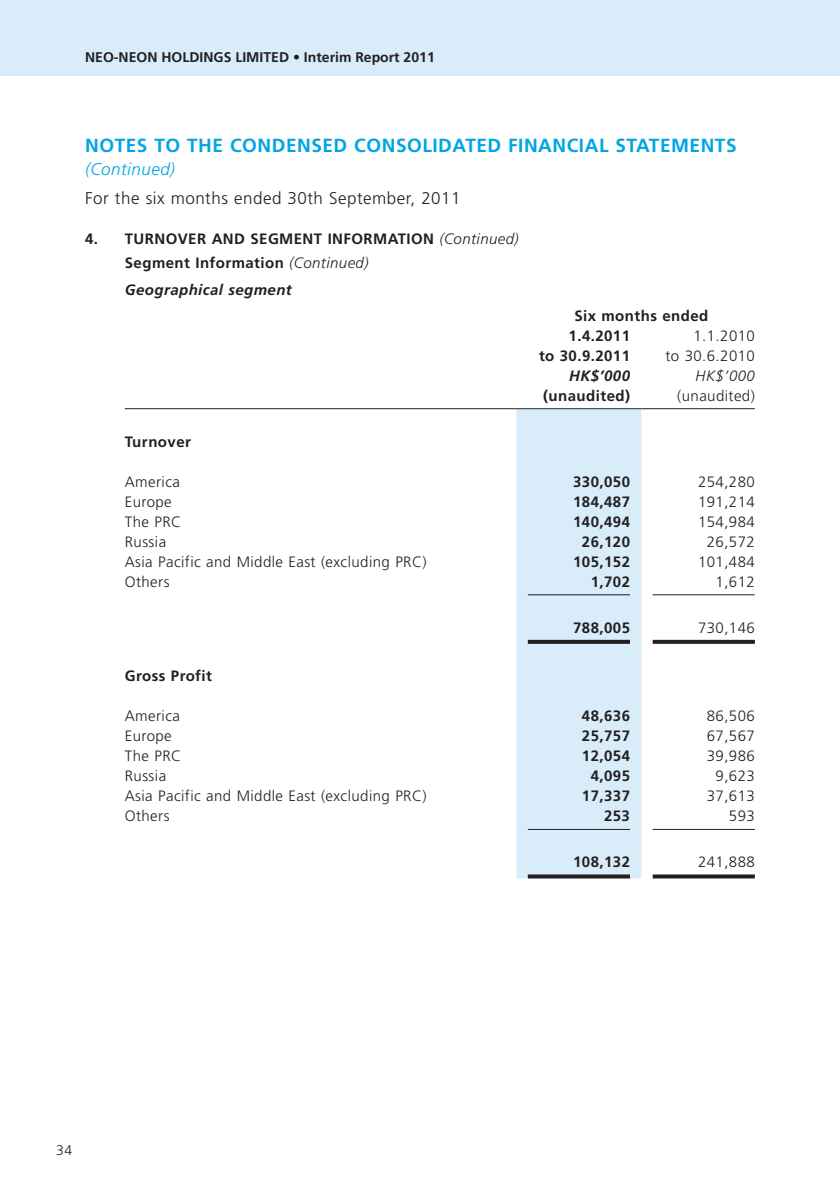
<style>
.page{position:relative;width:840px;height:1191px;background:#fff}
.page>*{position:absolute;margin:0;border:0;box-sizing:border-box;transform-origin:0 0}
.t1{font:700 19px "Frutiger LT Std";letter-spacing:.03em;color:#00a5e3}
.t2{font:300 17px/29px "Frutiger LT Std";letter-spacing:.03em;color:#231f20}
.t3{font:300 15px/20px "Frutiger LT Std";letter-spacing:.03em;color:#231f20;text-align:right}
.t4{font:700 15px/24.6px "Frutiger LT Std";letter-spacing:.03em;color:#231f20}
.t5{font:italic 700 15px "Frutiger LT Std";letter-spacing:.03em;color:#231f20}
.t6{font:italic 300 15px "Frutiger LT Std";color:#231f20}
.t7{font:700 14px "Frutiger LT Std";color:#231f20}
.t8{font:300 14px "Frutiger LT Std";color:#231f20}
.s1{font-style:italic;color:#00a5e3}
.s2{font-weight:300;font-style:italic}
</style>
<div class="page">
<div style="left:0;top:0;width:839px;height:76px;background:#d8edf9"></div>
<div style="left:516px;top:409px;width:125px;height:469px;background:#d8edf9"></div>
<hr style="left:125px;top:408px;width:391px;height:1px;background:#231f20">
<hr style="left:516px;top:408px;width:125px;height:1px;background:#231f20">
<hr style="left:641px;top:408px;width:113px;height:1px;background:#231f20">
<hr style="left:527px;top:594px;width:102px;height:1px;background:#231f20">
<hr style="left:652px;top:594px;width:102px;height:1px;background:#231f20">
<svg style="left:527px;top:640px;width:102px;height:4px"></svg>
<svg style="left:652px;top:640px;width:102px;height:4px"></svg>
<hr style="left:527px;top:829px;width:102px;height:1px;background:#231f20">
<hr style="left:652px;top:829px;width:102px;height:1px;background:#231f20">
<svg style="left:527px;top:874px;width:102px;height:4px"></svg>
<svg style="left:652px;top:874px;width:102px;height:4px"></svg>
<p class="t7" style="left:85px;top:49px;width:351px">NEO-NEON HOLDINGS LIMITED • Interim Report 2011</p>
<p class="t1" style="left:85px;top:134px;width:652px">NOTES TO THE CONDENSED CONSOLIDATED FINANCIAL STATEMENTS</p>
<p class="t2" style="left:85px;top:154px;width:377px"><span class="s1">(Continued)<br></span>For the six months ended 30th September, 2011</p>
<p class="t4" style="left:125px;top:226px;width:395px;text-indent:-40px">4. TURNOVER AND SEGMENT INFORMATION <span class="s2">(Continued)<br></span>Segment Information <span class="s2">(Continued)</span></p>
<p class="t5" style="left:125px;top:281px;width:168px">Geographical segment</p>
<p class="t4" style="left:574px;top:303px;width:135px">Six months ended</p>
<p class="t4" style="left:568px;top:323px;width:63px">1.4.2011</p>
<p class="t4" style="left:538px;top:343px;width:92px">to 30.9.2011</p>
<p class="t3" style="left:665px;top:326px;width:91px">1.1.2010<br>to 30.6.2010</p>
<p class="t5" style="left:568px;top:366px;width:62px">HK$’000</p>
<p class="t6" style="left:695px;top:367px;width:61px">HK$’000</p>
<p class="t4" style="left:543px;top:383px;width:88px">(unaudited)</p>
<p class="t3" style="left:676px;top:386px;width:79px">(unaudited)</p>
<p class="t4" style="left:125px;top:429px;width:68px">Turnover</p>
<p class="t3" style="left:125px;top:472px;width:57px">America</p>
<p class="t4" style="left:573px;top:469px;width:58px">330,050</p>
<p class="t3" style="left:697px;top:472px;width:58px">254,280</p>
<p class="t3" style="left:125px;top:492px;width:48px">Europe</p>
<p class="t4" style="left:573px;top:489px;width:58px">184,487</p>
<p class="t3" style="left:697px;top:492px;width:58px">191,214</p>
<p class="t3" style="left:125px;top:512px;width:58px">The PRC</p>
<p class="t4" style="left:573px;top:509px;width:58px">140,494</p>
<p class="t3" style="left:697px;top:512px;width:58px">154,984</p>
<p class="t3" style="left:125px;top:532px;width:43px">Russia</p>
<p class="t4" style="left:581px;top:529px;width:49px">26,120</p>
<p class="t3" style="left:706px;top:532px;width:49px">26,572</p>
<p class="t3" style="left:125px;top:552px;width:303px">Asia Pacific and Middle East (excluding PRC)</p>
<p class="t4" style="left:573px;top:549px;width:58px">105,152</p>
<p class="t3" style="left:697px;top:552px;width:58px">101,484</p>
<p class="t3" style="left:125px;top:572px;width:46px">Others</p>
<p class="t4" style="left:590px;top:569px;width:41px">1,702</p>
<p class="t3" style="left:715px;top:572px;width:41px">1,612</p>
<p class="t4" style="left:573px;top:615px;width:58px">788,005</p>
<p class="t3" style="left:697px;top:618px;width:58px">730,146</p>
<p class="t4" style="left:125px;top:664px;width:89px">Gross Profit</p>
<p class="t3" style="left:125px;top:706px;width:57px">America</p>
<p class="t4" style="left:581px;top:704px;width:49px">48,636</p>
<p class="t3" style="left:706px;top:706px;width:49px">86,506</p>
<p class="t3" style="left:125px;top:726px;width:48px">Europe</p>
<p class="t4" style="left:581px;top:724px;width:49px">25,757</p>
<p class="t3" style="left:706px;top:726px;width:49px">67,567</p>
<p class="t3" style="left:125px;top:746px;width:58px">The PRC</p>
<p class="t4" style="left:581px;top:744px;width:49px">12,054</p>
<p class="t3" style="left:706px;top:746px;width:49px">39,986</p>
<p class="t3" style="left:125px;top:766px;width:43px">Russia</p>
<p class="t4" style="left:590px;top:764px;width:41px">4,095</p>
<p class="t3" style="left:715px;top:766px;width:41px">9,623</p>
<p class="t3" style="left:125px;top:786px;width:303px">Asia Pacific and Middle East (excluding PRC)</p>
<p class="t4" style="left:581px;top:784px;width:49px">17,337</p>
<p class="t3" style="left:706px;top:786px;width:49px">37,613</p>
<p class="t3" style="left:125px;top:806px;width:46px">Others</p>
<p class="t4" style="left:603px;top:804px;width:27px">253</p>
<p class="t3" style="left:728px;top:806px;width:27px">593</p>
<p class="t4" style="left:573px;top:850px;width:58px">108,132</p>
<p class="t3" style="left:697px;top:852px;width:58px">241,888</p>
<p class="t8" style="left:56px;top:1142px;width:17px">34</p>
</div>
